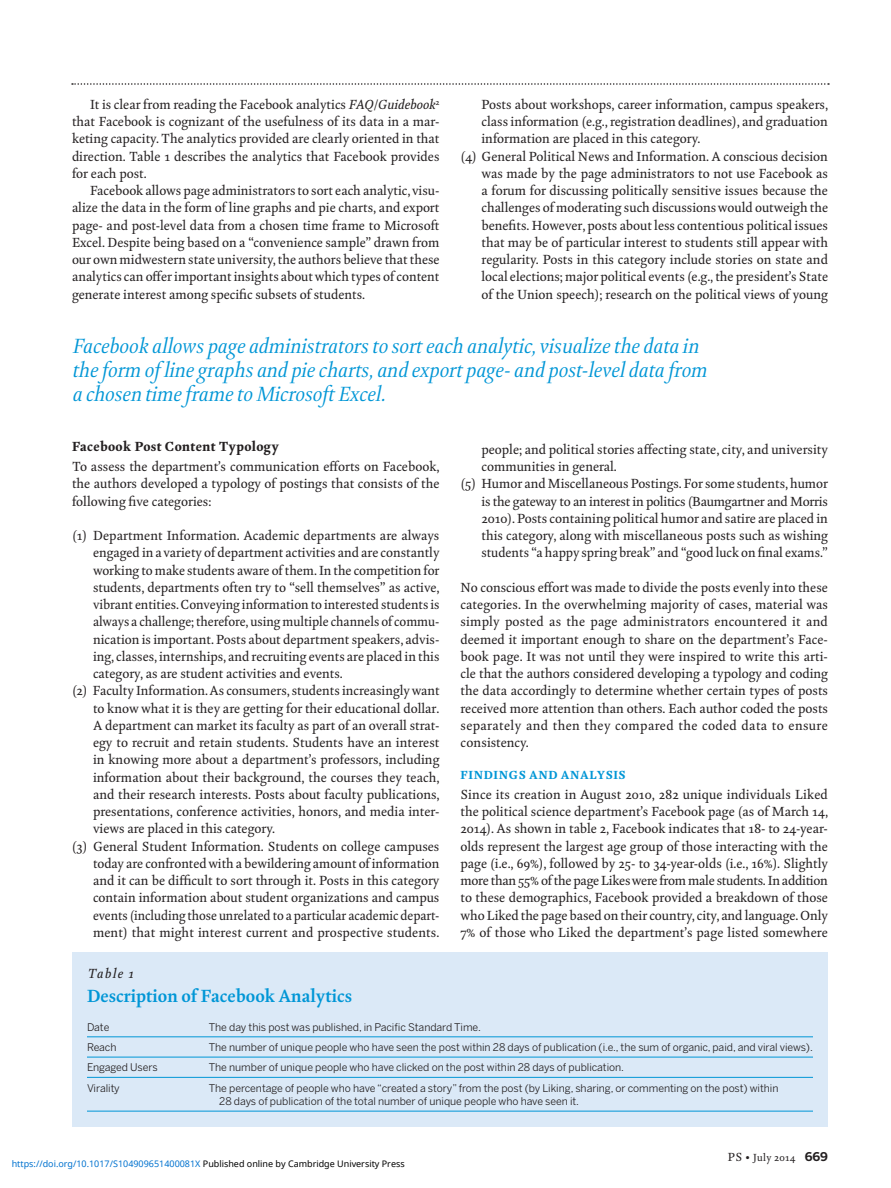
<style>
.page{position:relative;width:891px;height:1188px;background:#fff}
.page>*{position:absolute;margin:0;border:0;box-sizing:border-box;transform-origin:0 0}
.t1{font:italic 21px/24px "Kingfisher Display";letter-spacing:-.005em;color:#0096d6}
.t2{font:700 18px "Kingfisher";color:#0096d6}
.t3{font:13.5px/17.2px "Kingfisher";letter-spacing:-.005em;color:#231f20;text-align:justify}
.t4{font:13.5px "Kingfisher";letter-spacing:-.005em;color:#231f20;scale:.96 1}
.t5{font:13.5px "Kingfisher";letter-spacing:-.025em;color:#231f20}
.t6{font:800 13.5px "Kingfisher";letter-spacing:.025em;color:#231f20}
.t7{font:italic 13.5px "Kingfisher";letter-spacing:.095em;color:#231f20}
.t8{font:800 12px "Kingfisher";letter-spacing:.045em;color:#0096d6}
.t9{font:10.5px/13.5px "Benton Sans";letter-spacing:-.005em;color:#231f20}
.t10{font:10.5px "Kingfisher";letter-spacing:.025em;color:#231f20}
.t11{font:9px "Noto Sans";color:#0172cf}
.s1{font-style:italic}
.s2{color:#000}
.s3{font-size:12px}
.s4{font-family:"Benton Sans";font-weight:700;font-size:12px}
</style>
<div class="page">
<svg style="left:72px;top:83px;width:757px;height:2px"></svg>
<div style="left:72px;top:952px;width:756px;height:174px;background:#dbe9f7"></div>
<hr style="left:87px;top:1036px;width:726px;height:1px;background:#0096d6">
<hr style="left:87px;top:1057px;width:726px;height:1px;background:#0096d6">
<hr style="left:87px;top:1077px;width:726px;height:1px;background:#0096d6">
<hr style="left:87px;top:1111px;width:122px;height:1px;background:#0096d6">
<hr style="left:209px;top:1111px;width:604px;height:1px;background:#0096d6">
<p class="t3" style="left:72px;top:97px;width:369px;text-indent:18px">It is clear from reading the Facebook analytics <span class="s1">FAQ/Guidebook</span><sup>2 </sup>that Facebook is cognizant of the usefulness of its data in a mar&shy;keting capacity. The analytics provided are clearly oriented in that direction. Table 1 describes the analytics that Facebook provides for each post.</p>
<p class="t3" style="left:72px;top:183px;width:369px;text-indent:18px">Facebook allows page administrators to sort each analytic, visu&shy;alize the data in the form of line graphs and pie charts, and export page- and post-level data from a chosen time frame to Microsoft Excel. Despite being based on a “convenience sample” drawn from our own midwestern state university, the authors believe that these analytics can offer important insights about which types of content generate interest among specific subsets of students.</p>
<p class="t3" style="left:482px;top:97px;width:348px">Posts about workshops, career information, campus speakers,</p>
<p class="t3" style="left:482px;top:114px;width:348px">class information (e.g., registration deadlines), and graduation</p>
<p class="t3" style="left:482px;top:131px;width:221px">information are placed in this category.</p>
<p class="t3" style="left:460px;top:149px;width:369px">(4) General Political News and Information. A conscious decision</p>
<p class="t3" style="left:482px;top:166px;width:348px">was made by the page administrators to not use Facebook as</p>
<p class="t3" style="left:482px;top:183px;width:348px">a forum for discussing politically sensitive issues because the</p>
<p class="t3" style="left:482px;top:200px;width:348px">challenges of moderating such discussions would outweigh the</p>
<p class="t3" style="left:482px;top:218px;width:348px">benefits. However, posts about less contentious political issues</p>
<p class="t3" style="left:482px;top:235px;width:348px">that may be of particular interest to students still appear with</p>
<p class="t3" style="left:482px;top:252px;width:348px">regularity. Posts in this category include stories on state and</p>
<p class="t3" style="left:482px;top:269px;width:348px">local elections; major political events (e.g., the president’s State</p>
<p class="t3" style="left:482px;top:287px;width:348px">of the Union speech); research on the political views of young</p>
<h1 class="t1" style="left:72px;top:337px;width:637px">Facebook allows page administrators to sort each analytic, visualize the data in the form of line graphs and pie charts, and export page- and post-level data from a chosen time frame to Microsoft Excel.</h1>
<p class="t6" style="left:72px;top:441px;width:208px">Facebook Post Content Typology</p>
<p class="t3" style="left:72px;top:459px;width:369px">To assess the department’s communication efforts on Facebook, the authors developed a typology of postings that consists of the following five categories:</p>
<p class="t3" style="left:72px;top:528px;width:369px">(1) Department Information. Academic departments are always</p>
<p class="t3" style="left:93px;top:545px;width:348px">engaged in a variety of department activities and are constantly</p>
<p class="t3" style="left:93px;top:563px;width:348px">working to make students aware of them. In the competition for</p>
<p class="t3" style="left:93px;top:580px;width:348px">students, departments often try to “sell themselves” as active,</p>
<p class="t3" style="left:93px;top:597px;width:348px">vibrant entities. Conveying information to interested students is</p>
<p class="t3" style="left:93px;top:614px;width:348px">always a challenge; therefore, using multiple channels of commu-</p>
<p class="t3" style="left:93px;top:632px;width:348px">nication is important. Posts about department speakers, advis-</p>
<p class="t3" style="left:93px;top:649px;width:348px">ing, classes, internships, and recruiting events are placed in this</p>
<p class="t3" style="left:93px;top:666px;width:251px">category, as are student activities and events.</p>
<p class="t3" style="left:72px;top:683px;width:369px">(2) Faculty Information. As consumers, students increasingly want</p>
<p class="t3" style="left:93px;top:701px;width:348px">to know what it is they are getting for their educational dollar.</p>
<p class="t3" style="left:93px;top:718px;width:348px">A department can market its faculty as part of an overall strat-</p>
<p class="t3" style="left:93px;top:735px;width:348px">egy to recruit and retain students. Students have an interest</p>
<p class="t3" style="left:93px;top:752px;width:348px">in knowing more about a department’s professors, including</p>
<p class="t3" style="left:93px;top:770px;width:348px">information about their background, the courses they teach,</p>
<p class="t3" style="left:93px;top:787px;width:348px">and their research interests. Posts about faculty publications,</p>
<p class="t3" style="left:93px;top:804px;width:348px">presentations, conference activities, honors, and media inter-</p>
<p class="t3" style="left:93px;top:821px;width:184px">views are placed in this category.</p>
<p class="t3" style="left:72px;top:839px;width:369px">(3) General Student Information. Students on college campuses</p>
<p class="t3" style="left:93px;top:856px;width:348px">today are confronted with a bewildering amount of information</p>
<p class="t3" style="left:93px;top:873px;width:348px">and it can be difficult to sort through it. Posts in this category</p>
<p class="t3" style="left:93px;top:890px;width:348px">contain information about student organizations and campus</p>
<p class="t4" style="left:93px;top:910px;width:362px">events (including those unrelated to a particular academic depart-</p>
<p class="t3" style="left:93px;top:925px;width:348px">ment) that might interest current and prospective students.</p>
<p class="t3" style="left:482px;top:442px;width:348px">people; and political stories affecting state, city, and university</p>
<p class="t3" style="left:482px;top:459px;width:137px">communities in general.</p>
<p class="t3" style="left:460px;top:476px;width:369px">(5) Humor and Miscellaneous Postings. For some students, humor</p>
<p class="t5" style="left:482px;top:496px;width:348px">is the gateway to an interest in politics (Baumgartner and Morris</p>
<p class="t3" style="left:482px;top:511px;width:348px">2010). Posts containing political humor and satire are placed in</p>
<p class="t3" style="left:482px;top:528px;width:348px">this category, along with miscellaneous posts such as wishing</p>
<p class="t3" style="left:482px;top:545px;width:348px">students “a happy spring break” and “good luck on final exams.”</p>
<p class="t3" style="left:460px;top:580px;width:369px">No conscious effort was made to divide the posts evenly into these categories. In the overwhelming majority of cases, material was simply posted as the page administrators encountered it and deemed it important enough to share on the department’s Face&shy;book page. It was not until they were inspired to write this arti&shy;cle that the authors considered developing a typology and coding the data accordingly to determine whether certain types of posts received more attention than others. Each author coded the posts separately and then they compared the coded data to ensure consistency.</p>
<p class="t8" style="left:460px;top:770px;width:167px">FINDINGS AND ANALYSIS</p>
<p class="t3" style="left:460px;top:787px;width:369px">Since its creation in August 2010, 282 unique individuals Liked the political science department’s Facebook page (as of March 14, 2014). As shown in table 2, Facebook indicates that 18- to 24-year&shy;olds represent the largest age group of those interacting with the page (i.e., 69%), followed by 25- to 34-year-olds (i.e., 16%). Slightly more than 55% of the page Likes were from male students. In addition to these demographics, Facebook provided a breakdown of those who Liked the page based on their country, city, and language. Only 7% of those who Liked the department’s page listed somewhere</p>
<p class="t7" style="left:87px;top:968px;width:48px">Table 1</p>
<h2 class="t2" style="left:87px;top:989px;width:267px">Description of Facebook Analytics</h2>
<p class="t9" style="left:87px;top:1021px;width:24px">Date</p>
<p class="t9" style="left:209px;top:1021px;width:274px">The day this post was published, in Pacific Standard Time.</p>
<p class="t9" style="left:87px;top:1041px;width:31px">Reach</p>
<p class="t9" style="left:209px;top:1041px;width:606px">The number of unique people who have seen the post within 28 days of publication (i.e., the sum of organic, paid, and viral views).</p>
<p class="t9" style="left:87px;top:1061px;width:72px">Engaged Users</p>
<p class="t9" style="left:209px;top:1061px;width:417px">The number of unique people who have clicked on the post within 28 days of publication.</p>
<p class="t9" style="left:87px;top:1082px;width:34px">Virality</p>
<p class="t9" style="left:219px;top:1082px;width:561px;text-indent:-10px">The percentage of people who have “created a story” from the post (by Liking, sharing, or commenting on the post) within<br>28 days of publication of the total number of unique people who have seen it.</p>
<p class="t11" style="left:12px;top:1157px;width:395px">https://doi.org/10.1017/S104909651400081X <span class="s2">Published online by Cambridge University Press</span></p>
<p class="t10" style="left:728px;top:1154px;width:102px"><span class="s3">PS •</span> July 2014 <span class="s4">669</span></p>
</div>
